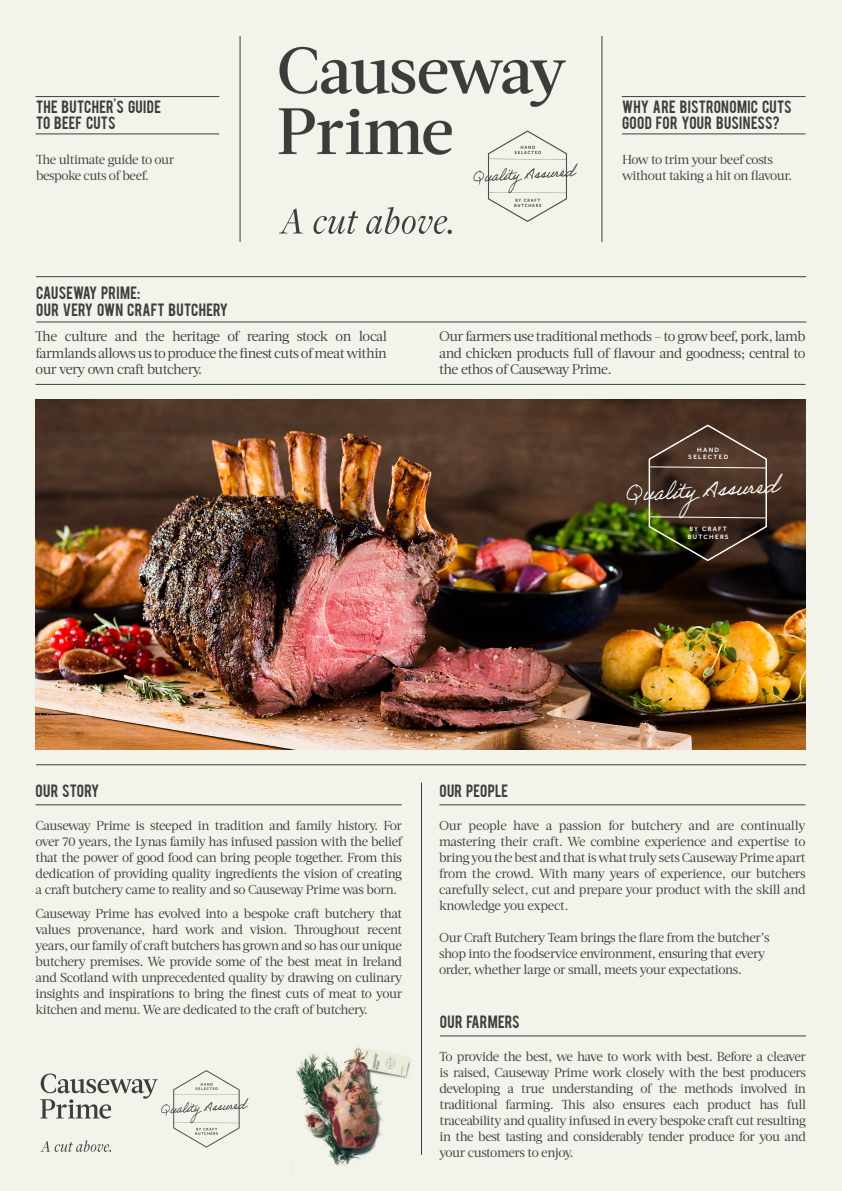
<style>
.page{position:relative;width:842px;height:1191px;background:#f2f3ea}
.page>*{position:absolute;margin:0;border:0;box-sizing:border-box;transform-origin:0 0}
.t1{font:23.5px "Adobe Handwriting Ernie";color:#fff;scale:.88 1}
.t2{font:14px/16.8px "Acta Deck";letter-spacing:-.04em;color:#3e3e3f;text-align:justify}
.t3{font:14px/16.8px "Bebas";letter-spacing:.02em;color:#3e3e3f}
.t4{font:14px "Bebas";color:#3e3e3f}
.t5{font:13px/16px "Acta Deck";letter-spacing:-.035em;color:#3e3e3f;text-align:justify}
.t6{font:500 6.4px "Effra";letter-spacing:.2em;color:#fff}
</style>
<div class="page">
<hr style="left:36px;top:276px;width:770px;height:1px;background:#3e3e3f">
<hr style="left:36px;top:384px;width:769px;height:1px;background:#3e3e3f">
<hr style="left:36px;top:764px;width:770px;height:1px;background:#3e3e3f">
<hr style="left:421px;top:782px;width:1px;height:373px;background:#3e3e3f">
<hr style="left:36px;top:804px;width:366px;height:1px;background:#3e3e3f">
<hr style="left:439px;top:804px;width:366px;height:1px;background:#3e3e3f">
<hr style="left:440px;top:1035px;width:366px;height:1px;background:#3e3e3f">
<hr style="left:240px;top:36px;width:1px;height:206px;background:#3e3e3f">
<hr style="left:601px;top:36px;width:1px;height:206px;background:#3e3e3f">
<hr style="left:36px;top:96px;width:183px;height:1px;background:#3e3e3f">
<hr style="left:36px;top:134px;width:183px;height:1px;background:#3e3e3f">
<img style="left:36px;top:400px;width:769px;height:349px">
<hr style="left:622px;top:96px;width:183px;height:1px;background:#3e3e3f">
<hr style="left:622px;top:134px;width:183px;height:1px;background:#3e3e3f">
<img style="left:296px;top:1048px;width:115px;height:118px">
<hr style="left:36px;top:322px;width:770px;height:1px;background:#3e3e3f">
<img style="left:40px;top:1073px;width:114px;height:79px">
<img style="left:154px;top:1070px;width:95px;height:78px">
<img style="left:278px;top:46px;width:288px;height:189px">
<img style="left:465px;top:128px;width:113px;height:97px">
<svg style="left:647px;top:424px;width:121px;height:138px;background:#493929"></svg>
<img style="left:371px;top:1051px;width:11px;height:19px">
<img style="left:400px;top:1057px;width:5px;height:18px">
<img style="left:384px;top:1055px;width:13px;height:15px">
<p class="t3" style="left:36px;top:97px;width:126px">THE BUTCHER'S GUIDE</p>
<p class="t4" style="left:36px;top:113px;width:81px">TO BEEF CUTS</p>
<p class="t5" style="left:36px;top:152px;width:140px;line-height:15.6px">The ultimate guide to our bespoke cuts of beef.</p>
<p class="t3" style="left:36px;top:283px;width:106px">CAUSEWAY PRIME:</p>
<p class="t3" style="left:36px;top:300px;width:193px">OUR VERY OWN CRAFT BUTCHERY</p>
<p class="t3" style="left:622px;top:97px;width:171px">WHY ARE BISTRONOMIC CUTS<br>GOOD FOR YOUR BUSINESS?</p>
<p class="t5" style="left:622px;top:152px;width:172px;line-height:15.6px">How to trim your beef costs without taking a hit on flavour.</p>
<p class="t2" style="left:36px;top:328px;width:353px">The culture and the heritage of rearing stock on local farmlands allows us to produce the finest cuts of meat within our very own craft butchery.</p>
<p class="t2" style="left:439px;top:328px;width:368px">Our farmers use traditional methods – to grow beef, pork, lamb and chicken products full of flavour and goodness; central to the ethos of Causeway Prime.</p>
<p class="t6" style="left:697px;top:446px;width:23px">HAND</p>
<p class="t6" style="left:688px;top:453px;width:42px">SELECTED</p>
<p class="t1" style="left:625px;top:479px;width:175px;rotate:-3deg">Quality Assured</p>
<p class="t6" style="left:689px;top:525px;width:39px">BY CRAFT</p>
<p class="t6" style="left:688px;top:533px;width:43px">BUTCHERS</p>
<p class="t3" style="left:36px;top:782px;width:65px">OUR STORY</p>
<p class="t3" style="left:439px;top:782px;width:70px">OUR PEOPLE</p>
<p class="t5" style="left:439px;top:817px;width:368px">Our people have a passion for butchery and are continually mastering their craft. We combine experience and expertise to bring you the best and that is what truly sets Causeway Prime apart from the crowd. With many years of experience, our butchers carefully select, cut and prepare your product with the skill and knowledge you expect.</p>
<p class="t5" style="left:439px;top:929px;width:332px">Our Craft Butchery Team brings the flare from the butcher’s</p>
<p class="t5" style="left:439px;top:945px;width:328px">shop into the foodservice environment, ensuring that every</p>
<p class="t5" style="left:439px;top:961px;width:304px">order, whether large or small, meets your expectations.</p>
<p class="t3" style="left:440px;top:1013px;width:81px">OUR FARMERS</p>
<p class="t5" style="left:439px;top:1048px;width:368px">To provide the best, we have to work with best. Before a cleaver is raised, Causeway Prime work closely with the best producers developing a true understanding of the methods involved in traditional farming. This also ensures each product has full traceability and quality infused in every bespoke craft cut resulting in the best tasting and considerably tender produce for you and your customers to enjoy.</p>
<p class="t5" style="left:36px;top:817px;width:368px">Causeway Prime is steeped in tradition and family history. For over 70 years, the Lynas family has infused passion with the belief that the power of good food can bring people together. From this dedication of providing quality ingredients the vision of creating a craft butchery came to reality and so Causeway Prime was born.</p>
<p class="t5" style="left:36px;top:906px;width:368px">Causeway Prime has evolved into a bespoke craft butchery that values provenance, hard work and vision. Throughout recent years, our family of craft butchers has grown and so has our unique butchery premises. We provide some of the best meat in Ireland and Scotland with unprecedented quality by drawing on culinary insights and inspirations to bring the finest cuts of meat to your kitchen and menu. We are dedicated to the craft of butchery.</p>
</div>
